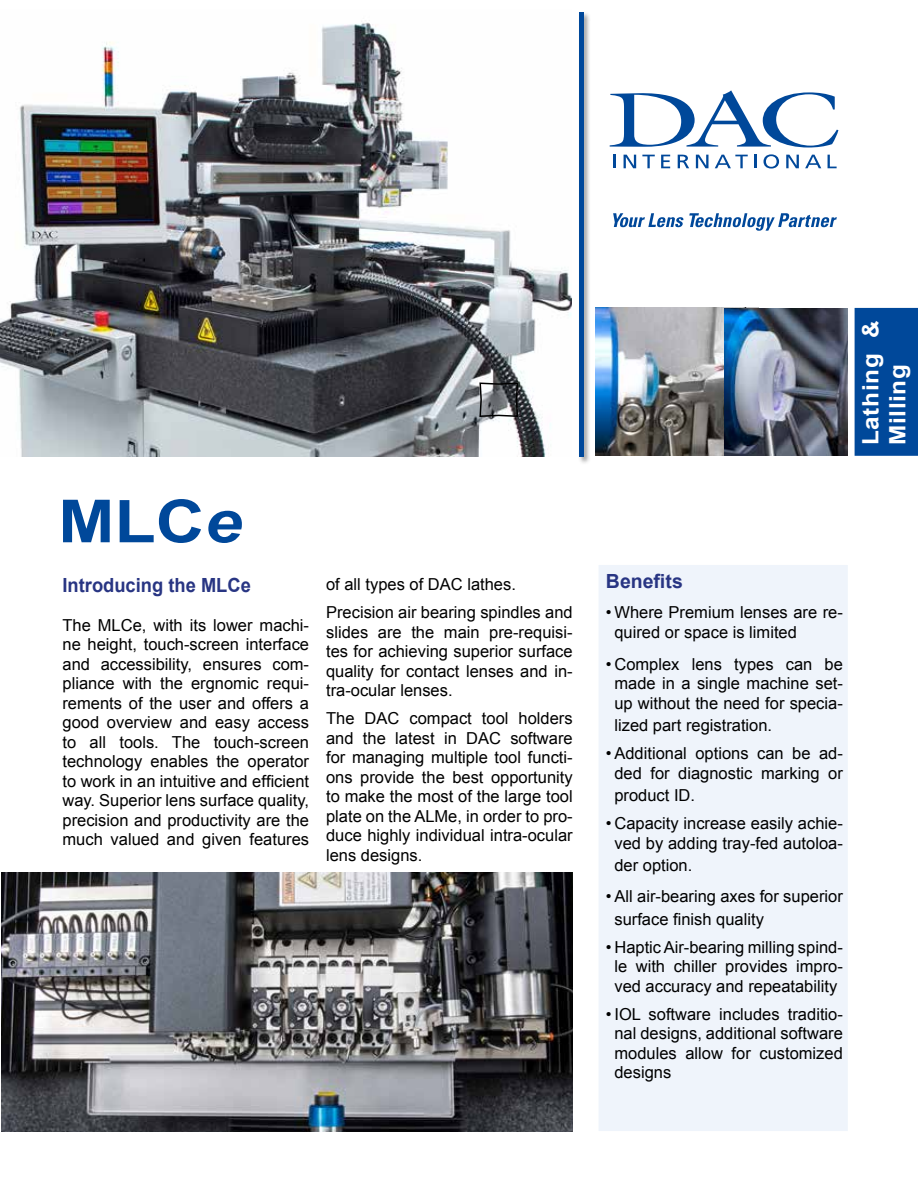
<style>
.page{position:relative;width:918px;height:1188px;background:#fff}
.page>*{position:absolute;margin:0;border:0;box-sizing:border-box;transform-origin:0 0}
.t1{font:700 59.4px "Arial";color:#00489a;scale:1.14 1}
.t2{font:700 22.5px/27px "Arial";letter-spacing:.03em;color:#fff;scale:1.08 1}
.t3{font:700 19.5px "Arial";color:#283583;scale:.94 1}
.t4{font:700 19.5px "Arial";color:#283583}
.t5{font:16.5px/19.5px "Arial";color:#000;text-align:justify}
.s1{font-style:italic}
</style>
<div class="page">
<img style="left:0;top:22px;width:571px;height:434px">
<img style="left:596px;top:307px;width:162px;height:148px">
<svg style="left:610px;top:90px;width:228px;height:58px"></svg>
<svg style="left:613px;top:155px;width:3px;height:13px"></svg>
<svg style="left:624px;top:155px;width:12px;height:13px"></svg>
<svg style="left:642px;top:155px;width:13px;height:13px"></svg>
<svg style="left:661px;top:155px;width:9px;height:13px"></svg>
<svg style="left:678px;top:155px;width:11px;height:13px"></svg>
<svg style="left:696px;top:155px;width:13px;height:13px"></svg>
<svg style="left:715px;top:155px;width:33px;height:13px"></svg>
<svg style="left:754px;top:155px;width:2px;height:13px"></svg>
<svg style="left:764px;top:154px;width:15px;height:15px"></svg>
<svg style="left:786px;top:155px;width:13px;height:13px"></svg>
<svg style="left:805px;top:155px;width:16px;height:13px"></svg>
<svg style="left:828px;top:155px;width:9px;height:13px"></svg>
<svg style="left:613px;top:213px;width:224px;height:18px"></svg>
<div style="left:577px;top:11px;width:14px;height:454px;background:#000;opacity:.41"></div>
<hr style="left:579px;top:13px;width:4px;height:444px;background:#00489a">
<img style="left:2px;top:873px;width:571px;height:258px">
<div style="left:599px;top:565px;width:249px;height:566px;background:#eff4fb"></div>
<img style="left:724px;top:308px;width:124px;height:148px">
<svg style="left:479px;top:382px;width:40px;height:36px"></svg>
<div style="left:855px;top:309px;width:62px;height:146px;background:#00489a"></div>
<div style="left:855px;top:308px;width:63px;height:148px;border:2px solid #00489a"></div>
<h1 class="t1" style="left:58px;top:482px;width:163px">MLC<span class="s1">e</span></h1>
<p class="t3" style="left:63px;top:573px;width:202px">Introducing the MLCe</p>
<p class="t5" style="left:63px;top:615px;width:248px">The MLCe, with its lower machi&shy;ne height, touch-screen interface and accessibility, ensures com&shy;pliance with the ergnomic requi&shy;rements of the user and offers a good overview and easy access to all tools. The touch-screen technology enables the operator to work in an intuitive and efficient way. Superior lens surface quality, precision and productivity are the much valued and given features</p>
<p class="t5" style="left:326px;top:570px;width:248px;line-height:28px">of all types of DAC lathes.<br>Precision air bearing spindles and</p>
<p class="t5" style="left:326px;top:622px;width:248px">slides are the main pre-requisi&shy;tes for achieving superior surface quality for contact lenses and in&shy;tra-ocular lenses.</p>
<p class="t5" style="left:326px;top:709px;width:248px">The DAC compact tool holders and the latest in DAC software for managing multiple tool functi&shy;ons provide the best opportunity to make the most of the large tool plate on the ALMe, in order to pro&shy;duce highly individual intra-ocular lens designs.</p>
<h2 class="t2" style="left:858px;top:445px;width:118px;rotate:-90deg">Lathing &amp;<br>Milling</h2>
<p class="t4" style="left:606px;top:568px;width:78px">Benefits</p>
<p class="t5" style="left:614px;top:603px;width:230px;text-indent:-8px">• Where Premium lenses are re&shy;quired or space is limited</p>
<p class="t5" style="left:606px;top:654px;width:238px;text-align:center">• Complex lens types can be made in a single machine set&shy;up without the need for specia-</p>
<p class="t5" style="left:614px;top:716px;width:159px">lized part registration.</p>
<p class="t5" style="left:606px;top:744px;width:238px;text-align:center">• Additional options can be ad&shy;ded for diagnostic marking or</p>
<p class="t5" style="left:614px;top:786px;width:82px">product ID.</p>
<p class="t5" style="left:606px;top:814px;width:238px;text-align:center">• Capacity increase easily achie&shy;ved by adding tray-fed autoloa-</p>
<p class="t5" style="left:614px;top:856px;width:79px">der option.</p>
<p class="t5" style="left:614px;top:885px;width:230px;line-height:22.5px;text-indent:-8px">• All air-bearing axes for superior surface finish quality</p>
<p class="t5" style="left:606px;top:937px;width:238px;text-align:center">• Haptic Air-bearing milling spind&shy;le with chiller provides impro&shy;ved accuracy and repeatability</p>
<p class="t5" style="left:614px;top:1004px;width:230px;text-indent:-8px">• IOL software includes traditio&shy;nal designs, additional software modules allow for customized designs</p>
</div>
